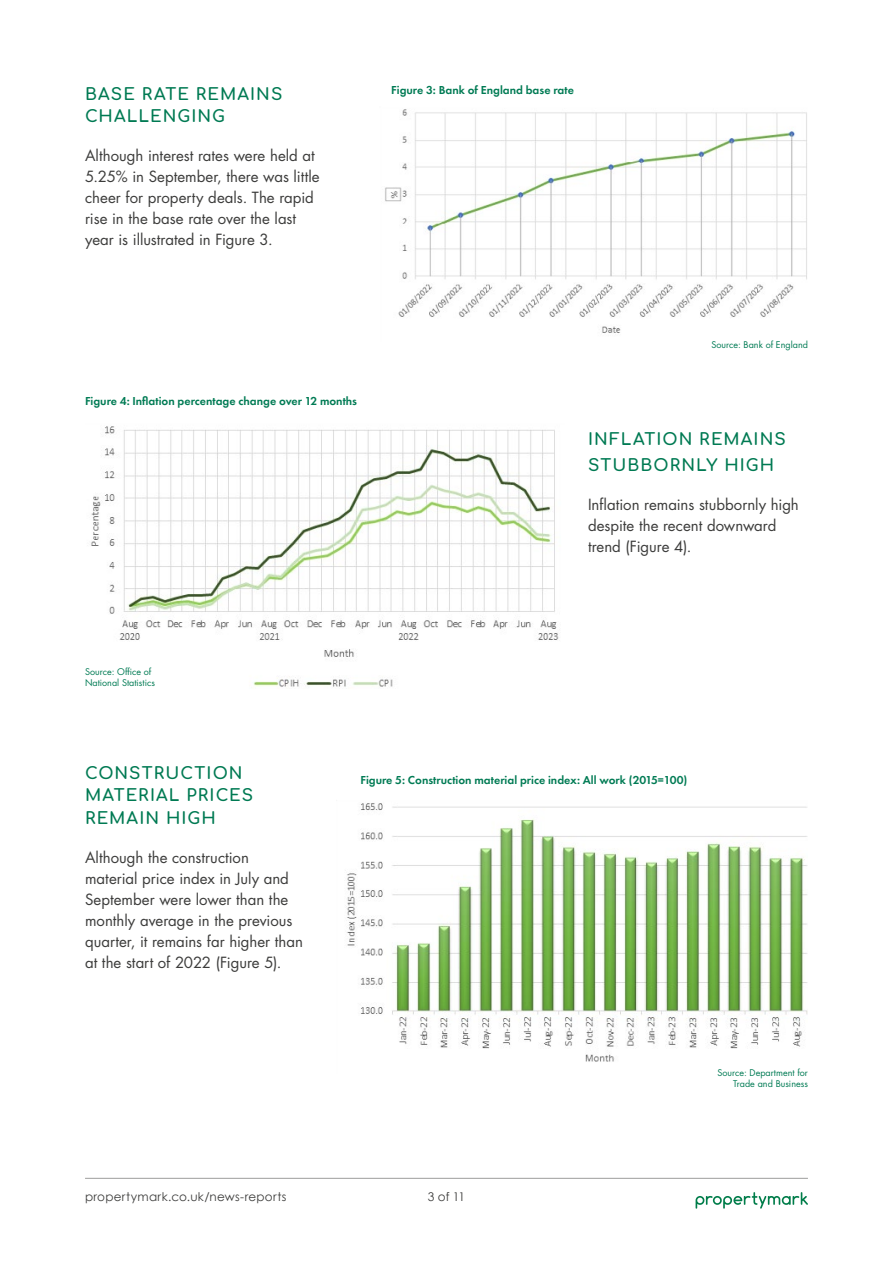
<style>
.page{position:relative;width:893px;height:1263px;background:#fff}
.page>*{position:absolute;margin:0;border:0;box-sizing:border-box;transform-origin:0 0}
.t1{font:700 16.5px/22.5px "Comfortaa";letter-spacing:.065em;color:#007a53}
.t2{font:15px/21px "Futura Std";color:#3c3c3b}
.t3{font:600 12px "Futura PT";color:#007b54}
.t4{font:12px "Century Gothic";letter-spacing:.02em;color:#3c3c3b}
.t5{font:9px/10.8px "Futura Std";color:#007b54}
</style>
<div class="page">
<hr style="left:85px;top:1178px;width:723px;height:1px;background:#9d9d9c">
<svg style="left:696px;top:1192px;width:112px;height:16px"></svg>
<img style="left:91px;top:426px;width:468px;height:261px">
<img style="left:346px;top:803px;width:462px;height:259px">
<img style="left:385px;top:109px;width:422px;height:224px">
<p class="t1" style="left:85px;top:80px;width:199px">BASE RATE REMAINS<br>CHALLENGING</p>
<p class="t2" style="left:85px;top:145px;width:236px">Although interest rates were held at 5.25% in September, there was little cheer for property deals. The rapid rise in the base rate over the last year is illustrated in Figure 3.</p>
<p class="t3" style="left:391px;top:83px;width:184px">Figure 3: Bank of England base rate</p>
<p class="t3" style="left:85px;top:393px;width:273px">Figure 4: Inflation percentage change over 12 months</p>
<p class="t5" style="left:711px;top:340px;width:98px">Source: Bank of England</p>
<p class="t1" style="left:588px;top:424px;width:199px;line-height:25.5px">INFLATION REMAINS<br>STUBBORNLY HIGH</p>
<p class="t2" style="left:588px;top:494px;width:212px">Inflation remains stubbornly high despite the recent downward trend (Figure 4).</p>
<p class="t5" style="left:85px;top:667px;width:71px">Source: Office of<br>National Statistics</p>
<p class="t1" style="left:85px;top:759px;width:170px">CONSTRUCTION<br>MATERIAL PRICES<br>REMAIN HIGH</p>
<p class="t2" style="left:85px;top:847px;width:220px">Although the construction material price index in July and<br>September were lower than the monthly average in the previous quarter, it remains far higher than at the start of 2022 (Figure 5).</p>
<p class="t3" style="left:360px;top:773px;width:328px">Figure 5: Construction material price index: All work (2015=100)</p>
<p class="t5" style="left:717px;top:1068px;width:92px;text-align:right">Source: Department for<br>Trade and Business</p>
<p class="t4" style="left:85px;top:1188px;width:203px">propertymark.co.uk/news-reports</p>
<p class="t4" style="left:428px;top:1188px;width:39px">3 of 11</p>
</div>
